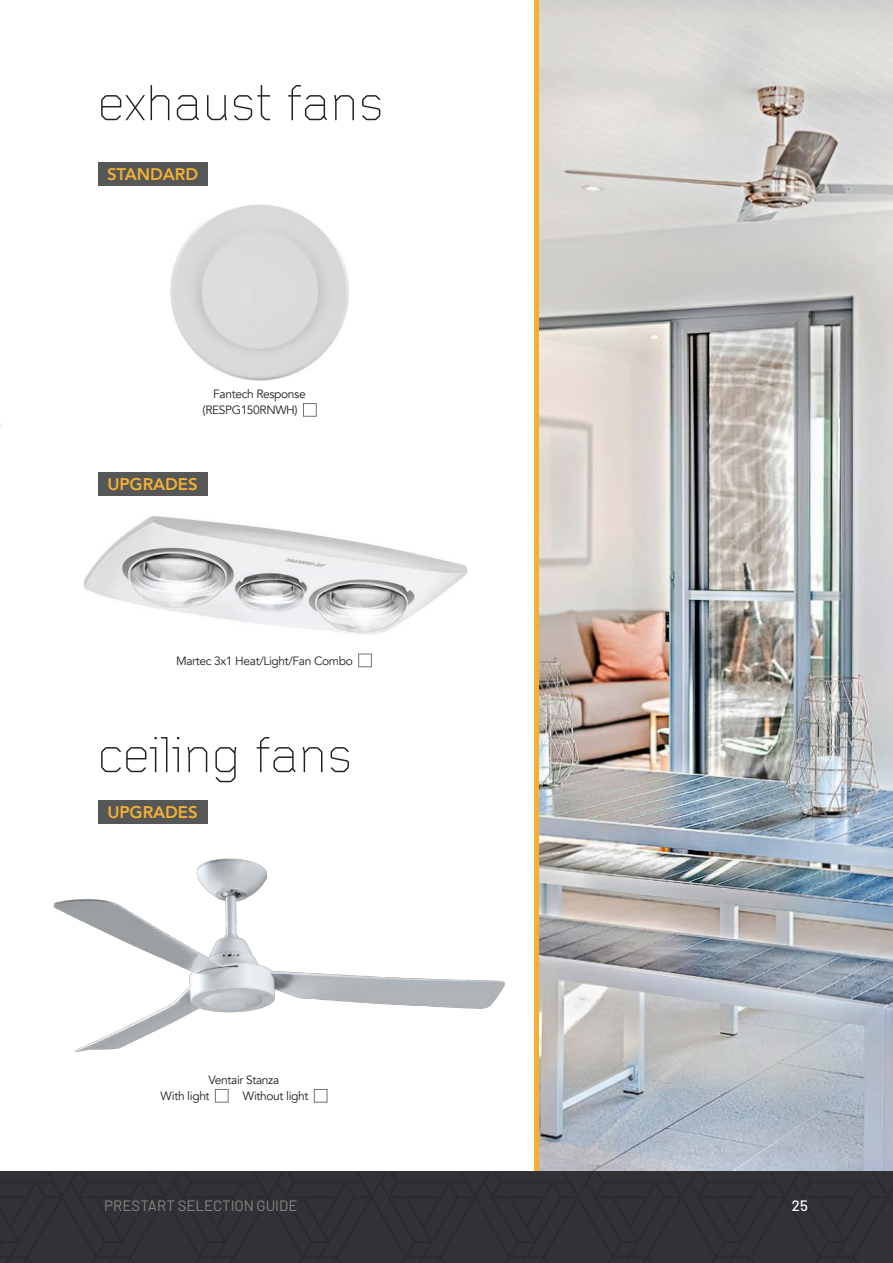
<style>
.page{position:relative;width:893px;height:1263px;background:#fff}
.page>*{position:absolute;margin:0;border:0;box-sizing:border-box;transform-origin:0 0}
.head_for_page{font:300 52.65px "Foundry Gridnik";color:#231f20}
.body_main{font:800 16.8px "Avenir";letter-spacing:-.005em;color:#f3b033}
.t1{font:15px "Barlow";color:#878787}
.t2{font:500 15px "Barlow";color:#fff}
.Product_caption{font:12px/16.5px "Avenir";letter-spacing:-.03em;color:#231f20}
</style>
<div class="page">
<img style="left:538px;top:0;width:355px;height:1172px">
<img style="left:53px;top:858px;width:452px;height:194px">
<div style="left:303px;top:403px;width:13px;height:13px;border:1px solid #737473"></div>
<div style="left:358px;top:654px;width:14px;height:13px;border:1px solid #737473"></div>
<div style="left:215px;top:1089px;width:13px;height:13px;border:1px solid #737473"></div>
<div style="left:314px;top:1089px;width:13px;height:13px;border:1px solid #737473"></div>
<hr style="left:534px;top:0;width:4px;height:1172px;background:#f3b033">
<div style="left:98px;top:162px;width:109px;height:23px;background:#565757"></div>
<div style="left:98px;top:473px;width:109px;height:23px;background:#565757"></div>
<img style="left:84px;top:516px;width:384px;height:118px">
<img style="left:170px;top:204px;width:178px;height:177px">
<div style="left:98px;top:800px;width:109px;height:24px;background:#565757"></div>
<div style="left:0;top:1172px;width:893px;height:91px;background:#323236"></div>
<p class="head_for_page" style="left:98px;top:74px;width:287px">exhaust fans</p>
<p class="body_main" style="left:107px;top:161px;width:93px">STANDARD</p>
<p class="Product_caption" style="left:203px;top:386px;width:105px;text-indent:11px">Fantech Response (RESPG150RNWH)</p>
<p class="body_main" style="left:107px;top:471px;width:92px">UPGRADES</p>
<p class="Product_caption" style="left:176px;top:652px;width:178px">Martec 3x1 Heat/Light/Fan Combo</p>
<p class="head_for_page" style="left:98px;top:726px;width:256px">ceiling fans</p>
<p class="body_main" style="left:107px;top:799px;width:92px">UPGRADES</p>
<p class="Product_caption" style="left:209px;top:1071px;width:72px">Ventair Stanza</p>
<p class="Product_caption" style="left:161px;top:1088px;width:50px">With light</p>
<p class="Product_caption" style="left:243px;top:1088px;width:67px">Without light</p>
<p class="t1" style="left:104px;top:1195px;width:195px">PRESTART SELECTION GUIDE</p>
<p class="t2" style="left:792px;top:1195px;width:18px">25</p>
</div>
